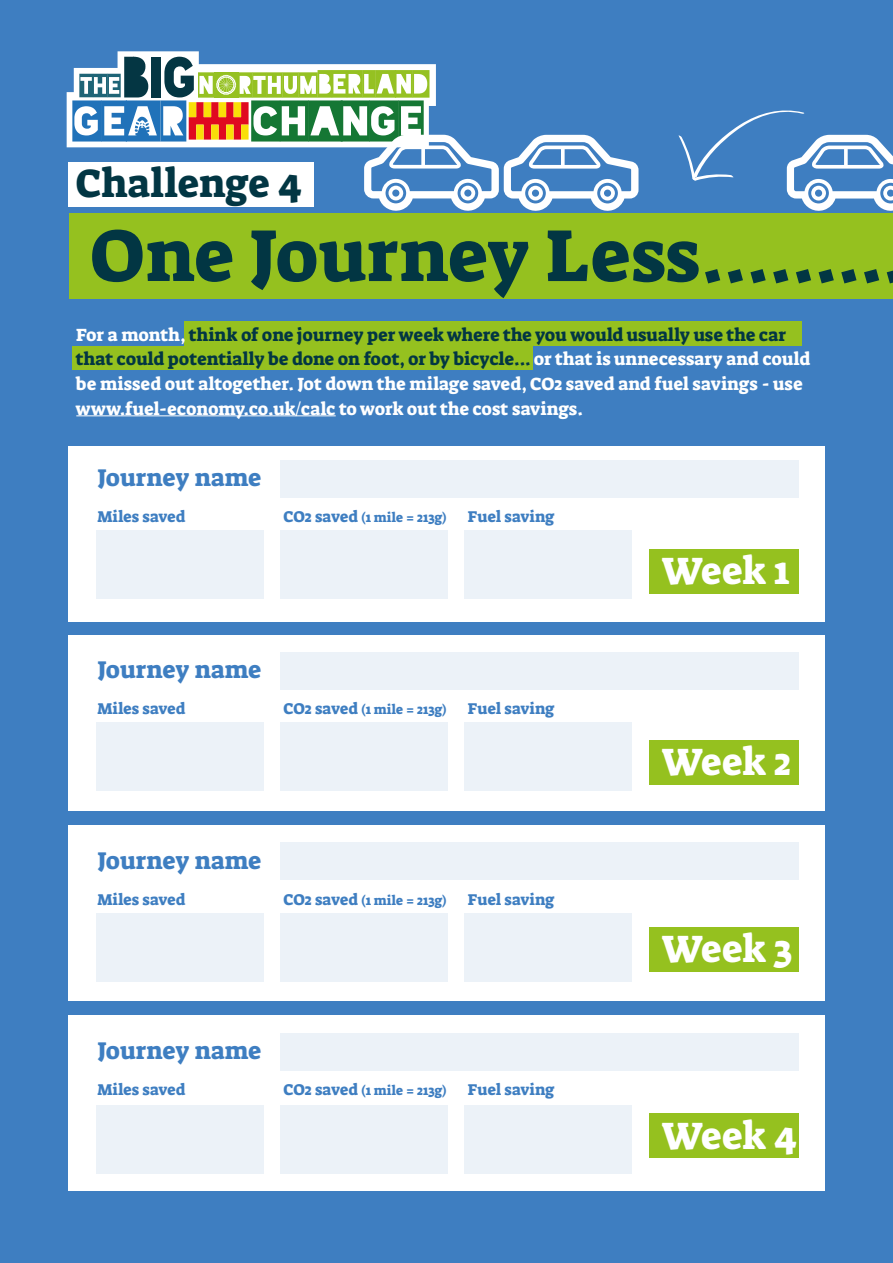
<style>
.page{position:relative;width:893px;height:1263px;background:#3e7ec1}
.page>*{position:absolute;margin:0;border:0;box-sizing:border-box;transform-origin:0 0}
.t1{font:75px "Suez One";letter-spacing:.01em;color:#023643}
.t2{font:40.35px "Suez One";color:#023643}
.t3{font:38.7px "Suez One";letter-spacing:-.02em;color:#fff}
.t4{font:24.6px "Suez One";color:#3e7ec1}
.t5{font:18px/24.6px "Suez One";color:#fff}
.t6{font:15.9px "Suez One";letter-spacing:.005em;color:#3e7ec1}
.t7{font:13.5px "Suez One";color:#3e7ec1}
.s1{color:#023643}
.s2{font-size:15.9px}
</style>
<div class="page">
<div style="left:72px;top:346px;width:460px;height:23px;background:#95c11f"></div>
<div style="left:69px;top:214px;width:824px;height:85px;background:#95c11f"></div>
<div style="left:185px;top:322px;width:617px;height:24px;background:#95c11f"></div>
<hr style="left:76px;top:415px;width:260px;height:1px;background:#fff">
<div style="left:68px;top:446px;width:757px;height:176px;background:#fff"></div>
<div style="left:68px;top:635px;width:757px;height:176px;background:#fff"></div>
<div style="left:68px;top:825px;width:757px;height:176px;background:#fff"></div>
<div style="left:68px;top:1014px;width:757px;height:176px;background:#fff"></div>
<div style="left:649px;top:549px;width:150px;height:45px;background:#95c11f"></div>
<div style="left:649px;top:740px;width:150px;height:45px;background:#95c11f"></div>
<div style="left:649px;top:927px;width:150px;height:44px;background:#95c11f"></div>
<div style="left:649px;top:1113px;width:150px;height:45px;background:#95c11f"></div>
<svg style="left:67px;top:51px;width:571px;height:160px"></svg>
<svg style="left:678px;top:110px;width:215px;height:101px"></svg>
<div style="left:280px;top:460px;width:519px;height:38px;background:#ecf2f8"></div>
<div style="left:97px;top:530px;width:167px;height:68px;background:#ecf2f8"></div>
<div style="left:97px;top:723px;width:167px;height:68px;background:#ecf2f8"></div>
<div style="left:97px;top:913px;width:167px;height:68px;background:#ecf2f8"></div>
<div style="left:97px;top:1105px;width:167px;height:68px;background:#ecf2f8"></div>
<div style="left:280px;top:530px;width:168px;height:68px;background:#ecf2f8"></div>
<div style="left:464px;top:530px;width:167px;height:68px;background:#ecf2f8"></div>
<div style="left:280px;top:652px;width:519px;height:38px;background:#ecf2f8"></div>
<div style="left:280px;top:723px;width:168px;height:68px;background:#ecf2f8"></div>
<div style="left:464px;top:723px;width:167px;height:68px;background:#ecf2f8"></div>
<div style="left:280px;top:842px;width:519px;height:38px;background:#ecf2f8"></div>
<div style="left:280px;top:913px;width:168px;height:68px;background:#ecf2f8"></div>
<div style="left:464px;top:913px;width:167px;height:68px;background:#ecf2f8"></div>
<div style="left:280px;top:1033px;width:519px;height:38px;background:#ecf2f8"></div>
<div style="left:280px;top:1105px;width:168px;height:68px;background:#ecf2f8"></div>
<div style="left:464px;top:1105px;width:167px;height:68px;background:#ecf2f8"></div>
<h2 class="t2" style="left:76px;top:158px;width:228px">Challenge 4</h2>
<h1 class="t1" style="left:90px;top:207px;width:794px">One Journey Less........</h1>
<p class="t5" style="left:76px;top:322px;width:735px">For a month, <span class="s1">think of one journey per week where the you would usually use the car that could potentially be done on foot, or by bicycle...</span> or that is unnecessary and could be missed out altogether. Jot down the milage saved, CO2 saved and fuel savings - use www.fuel-economy.co.uk/calc to work out the cost savings.</p>
<h3 class="t4" style="left:97px;top:462px;width:165px">Journey name</h3>
<p class="t6" style="left:97px;top:506px;width:90px">Miles saved</p>
<p class="t7" style="left:283px;top:509px;width:165px"><span class="s2">CO2 saved</span> (1 mile = 213g)</p>
<p class="t6" style="left:468px;top:506px;width:88px">Fuel saving</p>
<h3 class="t4" style="left:97px;top:654px;width:165px">Journey name</h3>
<p class="t6" style="left:97px;top:698px;width:90px">Miles saved</p>
<p class="t7" style="left:283px;top:701px;width:165px"><span class="s2">CO2 saved</span> (1 mile = 213g)</p>
<p class="t6" style="left:468px;top:698px;width:88px">Fuel saving</p>
<h3 class="t4" style="left:97px;top:844px;width:165px">Journey name</h3>
<p class="t6" style="left:97px;top:889px;width:90px">Miles saved</p>
<p class="t7" style="left:283px;top:891px;width:165px"><span class="s2">CO2 saved</span> (1 mile = 213g)</p>
<p class="t6" style="left:468px;top:889px;width:88px">Fuel saving</p>
<h3 class="t4" style="left:97px;top:1035px;width:165px">Journey name</h3>
<p class="t6" style="left:97px;top:1079px;width:90px">Miles saved</p>
<p class="t7" style="left:283px;top:1082px;width:165px"><span class="s2">CO2 saved</span> (1 mile = 213g)</p>
<p class="t6" style="left:468px;top:1079px;width:88px">Fuel saving</p>
<h3 class="t3" style="left:661px;top:546px;width:130px">Week 1</h3>
<h3 class="t3" style="left:661px;top:737px;width:131px">Week 2</h3>
<h3 class="t3" style="left:661px;top:924px;width:133px">Week 3</h3>
<h3 class="t3" style="left:661px;top:1110px;width:137px">Week 4</h3>
</div>
